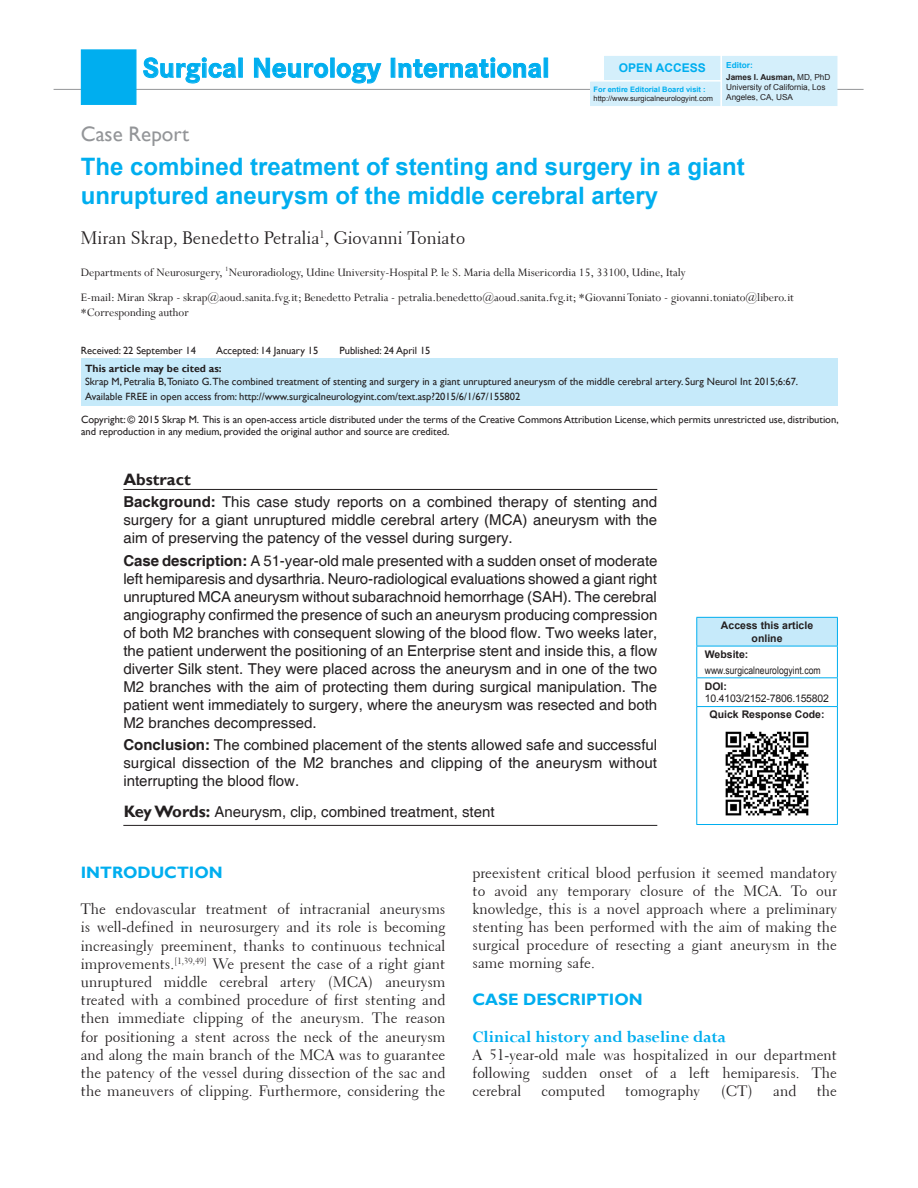
<style>
.page{position:relative;width:918px;height:1188px;background:#fff}
.page>*{position:absolute;margin:0;border:0;box-sizing:border-box;transform-origin:0 0}
.t1{font:700 27px "Corporate SBQ";color:#00aeef}
.AT{font:700 24px/28.8px "Arial";color:#00aeef}
.AH{font:21px "Gill Sans";color:#939598}
.AU{font:18px "Transitional 521 BT Roman A";color:#231f20}
.t2{font:700 18px "Perpetua";color:#00aeef}
.t3{font:700 16.5px "Gill Sans";color:#00aeef}
.ABSH{font:700 16.5px "Gill Sans";color:#231f20}
.ABS{font:15px/18px "Helvetica";color:#231f20;text-align:justify}
.TX{font:15px/18.1px "Transitional 521 BT Roman A";color:#231f20;text-align:justify}
.KWD{font:15px "Helvetica";color:#231f20}
.ADD{font:12.75px/15px "Perpetua";color:#231f20}
.AFF{font:12.75px "Perpetua";color:#231f20}
.t4{font:700 12px "Arial";color:#00aeef}
.Published{font:10.5px/12.6px "Gill Sans";color:#231f20}
.HIS{font:10.5px "Gill Sans";color:#231f20}
.AAO{font:700 10.5px/12.6px "Arial";color:#231f20;text-align:center}
.WEB{font:10.5px "Arial Narrow";color:#231f20}
.WEB-2{font:10.5px/12.6px "Arial";letter-spacing:-.02em;color:#231f20}
.WEB-3{font:700 10.5px "Arial";color:#231f20}
.t5{font:8.25px/9.9px "Arial";letter-spacing:-.005em;color:#231f20}
.t6{font:700 8.25px/12px "Arial";letter-spacing:-.005em;color:#231f20}
.t7{font:7.5px "Arial";color:#231f20}
.t8{font:700 7.5px "Arial";color:#00aeef}
.s1{color:#00aeef}
.s2{font-weight:400}
.s3{font-weight:700}
.s4{font-family:"Gill Sans";font-weight:700;font-size:16.5px}
</style>
<div class="page">
<hr style="left:54px;top:89px;width:810px;height:1px;background:#939598">
<svg style="left:143px;top:57px;width:93px;height:27px"></svg>
<div style="left:239px;top:58px;width:4px;height:20px;border:1px solid #00aeef"></div>
<svg style="left:254px;top:58px;width:74px;height:20px"></svg>
<div style="left:330px;top:58px;width:5px;height:20px;border:1px solid #00aeef"></div>
<svg style="left:337px;top:63px;width:45px;height:21px"></svg>
<svg style="left:398px;top:57px;width:144px;height:33px"></svg>
<div style="left:544px;top:58px;width:4px;height:20px;border:1px solid #00aeef"></div>
<div style="left:81px;top:49px;width:56px;height:56px;background:#00aeef;border:1px solid #00aeef"></div>
<div style="left:723px;top:56px;width:114px;height:50px;background:#d4effb"></div>
<div style="left:605px;top:56px;width:115px;height:24px;background:#d4effb"></div>
<div style="left:591px;top:82px;width:129px;height:24px;background:#d4effb"></div>
<hr style="left:123px;top:489px;width:534px;height:1px;background:#231f20">
<hr style="left:123px;top:825px;width:534px;height:1px;background:#231f20">
<div style="left:81px;top:359px;width:757px;height:47px;background:#c6eafa"></div>
<div style="left:697px;top:617px;width:140px;height:29px;background:#c6eafa"></div>
<svg style="left:696px;top:618px;width:1px;height:28px"></svg>
<svg style="left:837px;top:618px;width:1px;height:28px"></svg>
<hr style="left:696px;top:617px;width:142px;height:1px;background:#00aeef">
<hr style="left:696px;top:646px;width:1px;height:31px;background:#00aeef">
<hr style="left:837px;top:646px;width:1px;height:31px;background:#00aeef">
<hr style="left:696px;top:646px;width:142px;height:1px;background:#00aeef">
<svg style="left:696px;top:678px;width:1px;height:28px"></svg>
<svg style="left:837px;top:678px;width:1px;height:28px"></svg>
<hr style="left:696px;top:677px;width:142px;height:1px;background:#00aeef">
<hr style="left:696px;top:707px;width:1px;height:117px;background:#00aeef">
<hr style="left:837px;top:707px;width:1px;height:117px;background:#00aeef">
<hr style="left:696px;top:706px;width:142px;height:1px;background:#00aeef">
<hr style="left:696px;top:824px;width:142px;height:1px;background:#00aeef">
<img style="left:725px;top:731px;width:84px;height:85px">
<h1 class="t1" style="left:143px;top:51px;width:408px">Surgical Neurology International</h1>
<p class="t6" style="left:726px;top:60px;width:106px"><span class="s1">Editor:<br></span>James I. Ausman, <span class="s2">MD, PhD</span></p>
<p class="t5" style="left:726px;top:82px;width:101px">University of California, Los<br>Angeles, CA, USA</p>
<p class="t4" style="left:619px;top:60px;width:88px">OPEN ACCESS</p>
<p class="t8" style="left:594px;top:84px;width:114px">For entire Editorial Board visit :</p>
<p class="t7" style="left:594px;top:93px;width:121px">http://www.surgicalneurologyint.com</p>
<p class="AH" style="left:81px;top:122px;width:110px">Case Report</p>
<p class="AT" style="left:81px;top:153px;width:666px">The combined treatment of stenting and surgery in a giant unruptured aneurysm of the middle cerebral artery</p>
<p class="AU" style="left:81px;top:226px;width:386px">Miran Skrap, Benedetto Petralia<sup>1</sup>, Giovanni Toniato</p>
<p class="AFF" style="left:81px;top:264px;width:607px">Departments of Neurosurgery, <sup>1</sup>Neuroradiology, Udine University‑Hospital P. le S. Maria della Misericordia 15, 33100, Udine, Italy</p>
<p class="ADD" style="left:81px;top:290px;width:715px">E‑mail: Miran Skrap ‑ skrap@aoud.sanita.fvg.it; Benedetto Petralia ‑ petralia.benedetto@aoud.sanita.fvg.it; *Giovanni Toniato ‑ giovanni.toniato@libero.it *Corresponding author</p>
<p class="HIS" style="left:81px;top:345px;width:117px">Received: 22 September 14</p>
<p class="HIS" style="left:216px;top:345px;width:104px">Accepted: 14 January 15</p>
<p class="HIS" style="left:339px;top:345px;width:93px">Published: 24 April 15</p>
<p class="Published" style="left:85px;top:363px;width:715px"><span class="s3">This article may be cited as:<br></span>Skrap M, Petralia B,Toniato G.The combined treatment of stenting and surgery in a giant unruptured aneurysm of the middle cerebral artery. Surg Neurol Int 2015;6:67.</p>
<p class="Published" style="left:85px;top:390px;width:437px">Available FREE in open access from: http://www.surgicalneurologyint.com/text.asp?2015/6/1/67/155802</p>
<p class="Published" style="left:81px;top:413px;width:759px">Copyright: © 2015 Skrap M. This is an open‑access article distributed under the terms of the Creative Commons Attribution License, which permits unrestricted use, distribution, and reproduction in any medium, provided the original author and source are credited.</p>
<p class="ABSH" style="left:123px;top:470px;width:69px">Abstract</p>
<p class="ABS" style="left:123px;top:494px;width:535px"><span class="s3">Background:</span> This case study reports on a combined therapy of stenting and surgery for a giant unruptured middle cerebral artery (MCA) aneurysm with the aim of preserving the patency of the vessel during surgery.</p>
<p class="ABS" style="left:123px;top:552px;width:536px"><span class="s3">Case description:</span> A 51‑year‑old male presented with a sudden onset of moderate left hemiparesis and dysarthria. Neuro‑radiological evaluations showed a giant right unruptured MCA aneurysm without subarachnoid hemorrhage (SAH). The cerebral angiography confirmed the presence of such an aneurysm producing compression of both M2 branches with consequent slowing of the blood flow. Two weeks later, the patient underwent the positioning of an Enterprise stent and inside this, a flow diverter Silk stent. They were placed across the aneurysm and in one of the two M2 branches with the aim of protecting them during surgical manipulation. The patient went immediately to surgery, where the aneurysm was resected and both M2 branches decompressed.</p>
<p class="ABS" style="left:123px;top:736px;width:535px"><span class="s3">Conclusion:</span> The combined placement of the stents allowed safe and successful surgical dissection of the M2 branches and clipping of the aneurysm without interrupting the blood flow.</p>
<p class="KWD" style="left:124px;top:803px;width:372px"><span class="s4">Key Words:</span> Aneurysm, clip, combined treatment, stent</p>
<p class="AAO" style="left:721px;top:620px;width:94px">Access this article online</p>
<p class="WEB-3" style="left:705px;top:647px;width:45px">Website:</p>
<p class="WEB" style="left:705px;top:662px;width:117px">www.surgicalneurologyint.com</p>
<p class="WEB-2" style="left:705px;top:680px;width:126px"><span class="s3">DOI:<br></span>10.4103/2152-7806.155802</p>
<p class="AAO" style="left:710px;top:709px;width:116px">Quick Response Code:</p>
<h1 class="t3" style="left:81px;top:862px;width:143px">INTRODUCTION</h1>
<p class="TX" style="left:81px;top:900px;width:366px">The endovascular treatment of intracranial aneurysms is well‑defined in neurosurgery and its role is becoming increasingly preeminent, thanks to continuous technical improvements.<sup>[1,39,49]</sup> We present the case of a right giant unruptured middle cerebral artery (MCA) aneurysm treated with a combined procedure of first stenting and then immediate clipping of the aneurysm. The reason for positioning a stent across the neck of the aneurysm and along the main branch of the MCA was to guarantee the patency of the vessel during dissection of the sac and the maneuvers of clipping. Furthermore, considering the</p>
<p class="TX" style="left:472px;top:864px;width:366px">preexistent critical blood perfusion it seemed mandatory to avoid any temporary closure of the MCA. To our knowledge, this is a novel approach where a preliminary stenting has been performed with the aim of making the surgical procedure of resecting a giant aneurysm in the same morning safe.</p>
<h1 class="t3" style="left:472px;top:989px;width:172px">CASE DESCRIPTION</h1>
<h2 class="t2" style="left:472px;top:1026px;width:255px">Clinical history and baseline data</h2>
<p class="TX" style="left:472px;top:1046px;width:366px">A 51‑year‑old male was hospitalized in our department following sudden onset of a left hemiparesis. The cerebral</p>
<p class="TX" style="left:542px;top:1082px;width:65px">computed</p>
<p class="TX" style="left:625px;top:1082px;width:76px">tomography</p>
<p class="TX" style="left:720px;top:1082px;width:34px">(CT)</p>
<p class="TX" style="left:773px;top:1082px;width:25px">and</p>
<p class="TX" style="left:817px;top:1082px;width:22px">the</p>
</div>
